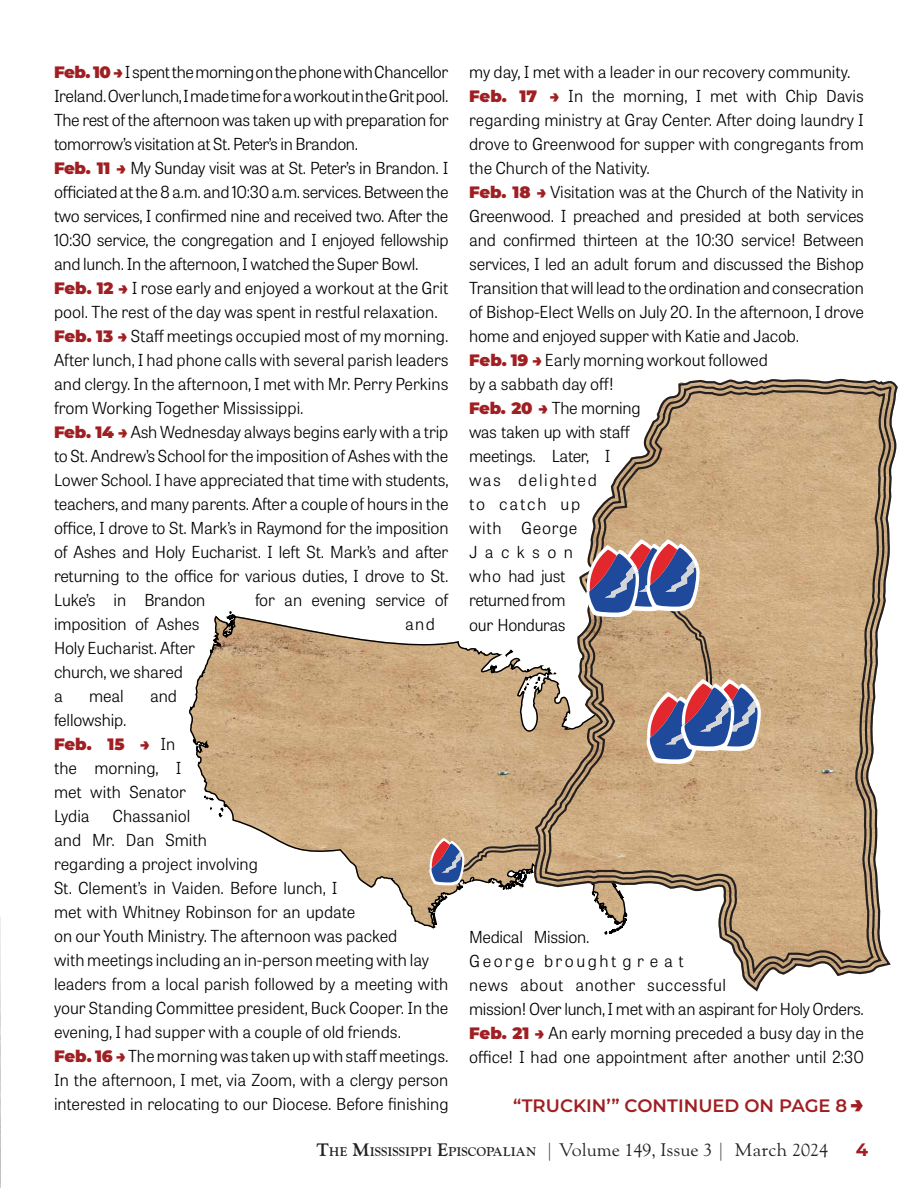
<style>
.page{position:relative;width:918px;height:1188px;background:#fff}
.page>*{position:absolute;margin:0;border:0;box-sizing:border-box;transform-origin:0 0}
.t1{font:18px "LTC Goudy Oldstyle Pro";color:#231f20}
.t2{font:600 18px "Montserrat";color:#9f1f22}
.t3{font:700 18px "Montserrat";color:#9f1f22}
.t4{font:300 16.5px/24px "Tablet Gothic";letter-spacing:-.01em;color:#000}
.t5{font:900 16.5px "Montserrat";color:#9f1f22}
.s1{font-family:"Montserrat";font-weight:900;color:#9f1f22}
.s2{font-family:"Tablet Gothic";font-weight:300;color:#000}
.s3{font-weight:900;font-size:22.5px}
.s4{font-weight:700}
.s5{font-weight:700;font-size:12.6px}
</style>
<div class="page">
<img style="left:0;top:917px;width:1px;height:271px">
<svg style="left:189px;top:611px;width:342px;height:318px"></svg>
<svg style="left:531px;top:380px;width:367px;height:458px"></svg>
<svg style="left:539px;top:383px;width:354px;height:583px"></svg>
<svg style="left:544px;top:378px;width:342px;height:614px"></svg>
<svg style="left:428px;top:838px;width:145px;height:47px;background:#a48e7d"></svg>
<svg style="left:584px;top:539px;width:177px;height:225px;background:#aa938a"></svg>
<p class="t4" style="left:54px;top:59px;width:396px"><span class="s1">Feb. 10 →</span> I spent the morning on the phone with Chancellor Ireland. Over lunch, I made time for a workout in the Grit pool.<br>The rest of the afternoon was taken up with preparation for tomorrow’s visitation at St. Peter’s in Brandon.<br><span class="s1">Feb. 11 →</span> My Sunday visit was at St. Peter’s in Brandon. I officiated at the 8 a.m. and 10:30 a.m. services. Between the two services, I confirmed nine and received two. After the 10:30 service, the congregation and I enjoyed fellowship and lunch. In the afternoon, I watched the Super Bowl.<br><span class="s1">Feb. 12 →</span> I rose early and enjoyed a workout at the Grit pool. The rest of the day was spent in restful relaxation.<br><span class="s1">Feb. 13 →</span> Staff meetings occupied most of my morning.<br>After lunch, I had phone calls with several parish leaders and clergy. In the afternoon, I met with Mr. Perry Perkins from Working Together Mississippi.<br><span class="s1">Feb. 14 →</span> Ash Wednesday always begins early with a trip to St. Andrew’s School for the imposition of Ashes with the Lower School. I have appreciated that time with students, teachers, and many parents. After a couple of hours in the office, I drove to St. Mark’s in Raymond for the imposition of Ashes and Holy Eucharist. I left St. Mark’s and after returning to the office for various duties, I drove to St.<br>Luke’s in Brandon</p>
<p class="t4" style="left:469px;top:60px;width:396px">my day, I met with a leader in our recovery community.<br><span class="s1">Feb. 17 →</span> In the morning, I met with Chip Davis regarding ministry at Gray Center. After doing laundry I drove to Greenwood for supper with congregants from the Church of the Nativity.<br><span class="s1">Feb. 18 →</span> Visitation was at the Church of the Nativity in Greenwood. I preached and presided at both services and confirmed thirteen at the 10:30 service! Between services, I led an adult forum and discussed the Bishop Transition that will lead to the ordination and consecration of Bishop-Elect Wells on July 20. In the afternoon, I drove home and enjoyed supper with Katie and Jacob.<br><span class="s1">Feb. 19 →</span> Early morning workout followed<br>by a sabbath day off!<br><span class="s1">Feb. 20 →</span> The morning<br>was taken up with staff<br>meetings. Later, I<br>was delighted<br>to catch up<br>with George<br>Jackson<br>who had just<br>returned from<br>our Honduras</p>
<p class="t4" style="left:255px;top:588px;width:195px">for an evening service of</p>
<p class="t4" style="left:54px;top:612px;width:147px">imposition of Ashes</p>
<p class="t4" style="left:405px;top:612px;width:32px">and</p>
<p class="t4" style="left:54px;top:636px;width:143px">Holy Eucharist. After church, we shared a</p>
<p class="t4" style="left:89px;top:684px;width:36px">meal</p>
<p class="t4" style="left:150px;top:684px;width:28px">and</p>
<p class="t4" style="left:54px;top:708px;width:74px">fellowship.</p>
<p class="t5" style="left:54px;top:732px;width:123px">Feb. 15 → <span class="s2">In</span></p>
<p class="t4" style="left:54px;top:756px;width:134px">the morning, I met with Senator<br>Lydia</p>
<p class="t4" style="left:54px;top:804px;width:396px;text-indent:59px">Chassaniol<br>and Mr. Dan Smith<br>regarding a project involving<br>St. Clement’s in Vaiden. Before lunch, I<br>met with Whitney Robinson for an update<br>on our Youth Ministry. The afternoon was packed<br>with meetings including an in-person meeting with lay leaders from a local parish followed by a meeting with your Standing Committee president, Buck Cooper. In the evening, I had supper with a couple of old friends.<br><span class="s1">Feb. 16 →</span> The morning was taken up with staff meetings.<br>In the afternoon, I met, via Zoom, with a clergy person interested in relocating to our Diocese. Before finishing</p>
<p class="t4" style="left:469px;top:924px;width:396px">Medical Mission.<br>George brought g r e a t<br>news about another successful<br>mission! Over lunch, I met with an aspirant for Holy Orders.<br><span class="s1">Feb. 21 →</span> An early morning preceded a busy day in the office! I had one appointment after another until 2:30</p>
<p class="t2" style="left:513px;top:1093px;width:352px">“TRUCKIN’” CONTINUED ON PAGE 8 <span class="s3">→</span></p>
<p class="t1" style="left:316px;top:1140px;width:513px"><span class="s4">T</span><span class="s5">HE</span> <span class="s4">M</span><span class="s5">ISSISSIPPI</span> <span class="s4">E</span><span class="s5">PISCOPALIAN</span> | Volume 149, Issue 3 | March 2024</p>
<p class="t3" style="left:856px;top:1137px;width:14px">4</p>
</div>
